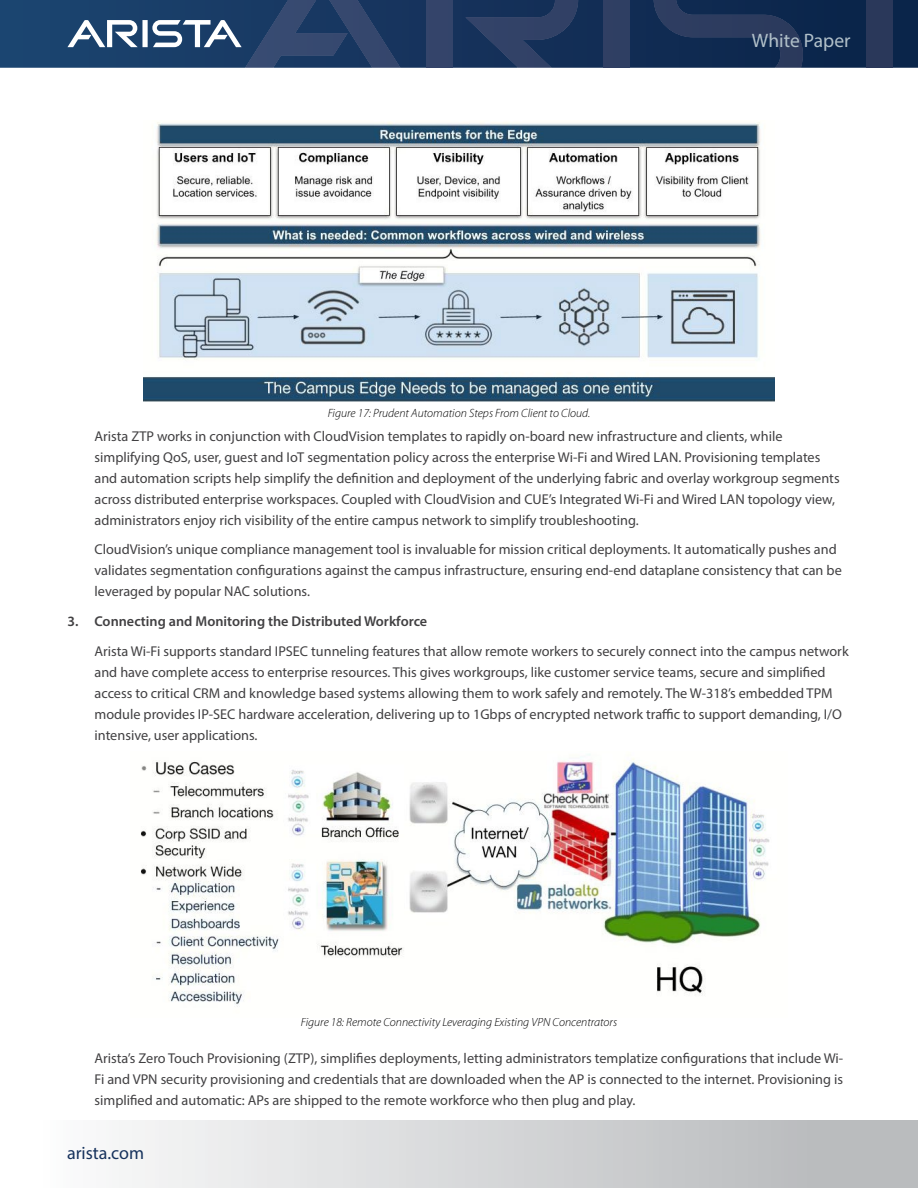
<style>
.page{position:relative;width:918px;height:1188px;background:#fff}
.page>*{position:absolute;margin:0;border:0;box-sizing:border-box;transform-origin:0 0}
.t1{font:19.5px "Myriad Pro";color:#b1c0c9}
.t2{font:18px "Myriad Pro";color:#16325c}
.t3{font:14.25px/21px "Myriad Pro";color:#414042}
.t4{font:600 14.25px "Myriad Pro";color:#414042}
.t5{font:italic 300 12px "Myriad Pro";color:#000}
</style>
<div class="page">
<svg style="left:0;top:0;width:918px;height:68px;background:#13325a"></svg>
<div style="left:426px;top:0;width:26px;height:68px;background:#34446a"></div>
<svg style="left:465px;top:0;width:113px;height:68px;background:#22385f"></svg>
<svg style="left:67px;top:0;width:333px;height:68px;background:#334f75"></svg>
<div style="left:604px;top:0;width:26px;height:68px;background:#2f3f63"></div>
<svg style="left:654px;top:0;width:149px;height:68px;background:#1a3156"></svg>
<div style="left:867px;top:0;width:26px;height:68px;background:#2a385a"></div>
<div style="left:0;top:1120px;width:918px;height:68px;background:linear-gradient(to right,#fff,#b3b5b7)"></div>
<img style="left:144px;top:122px;width:630px;height:279px">
<img style="left:141px;top:754px;width:629px;height:253px">
<p class="t5" style="left:328px;top:406px;width:264px">Figure 17: Prudent Automation Steps From Client to Cloud.</p>
<h1 class="t1" style="left:752px;top:29px;width:100px">White Paper</h1>
<p class="t3" style="left:94px;top:425px;width:747px">Arista ZTP works in conjunction with CloudVision templates to rapidly on-board new infrastructure and clients, while simplifying QoS, user, guest and IoT segmentation policy across the enterprise Wi-Fi and Wired LAN. Provisioning templates and automation scripts help simplify the definition and deployment of the underlying fabric and overlay workgroup segments across distributed enterprise workspaces. Coupled with CloudVision and CUE’s Integrated Wi-Fi and Wired LAN topology view, administrators enjoy rich visibility of the entire campus network to simplify troubleshooting.</p>
<p class="t3" style="left:94px;top:539px;width:749px">CloudVision’s unique compliance management tool is invaluable for mission critical deployments. It automatically pushes and validates segmentation configurations against the campus infrastructure, ensuring end-end dataplane consistency that can be leveraged by popular NAC solutions.</p>
<p class="t4" style="left:67px;top:612px;width:361px">3. Connecting and Monitoring the Distributed Workforce</p>
<p class="t3" style="left:94px;top:640px;width:756px">Arista Wi-Fi supports standard IPSEC tunneling features that allow remote workers to securely connect into the campus network and have complete access to enterprise resources. This gives workgroups, like customer service teams, secure and simplified access to critical CRM and knowledge based systems allowing them to work safely and remotely. The W-318’s embedded TPM module provides IP-SEC hardware acceleration, delivering up to 1Gbps of encrypted network traffic to support demanding, I/O intensive, user applications.</p>
<p class="t5" style="left:301px;top:1016px;width:318px">Figure 18: Remote Connectivity Leveraging Existing VPN Concentrators</p>
<p class="t3" style="left:94px;top:1048px;width:750px;text-align:justify">Arista’s Zero Touch Provisioning (ZTP), simplifies deployments, letting administrators templatize configurations that include Wi-Fi and VPN security provisioning and credentials that are downloaded when the AP is connected to the internet. Provisioning is simplified and automatic: APs are shipped to the remote workforce who then plug and play.</p>
<p class="t2" style="left:67px;top:1142px;width:79px">arista.com</p>
</div>
